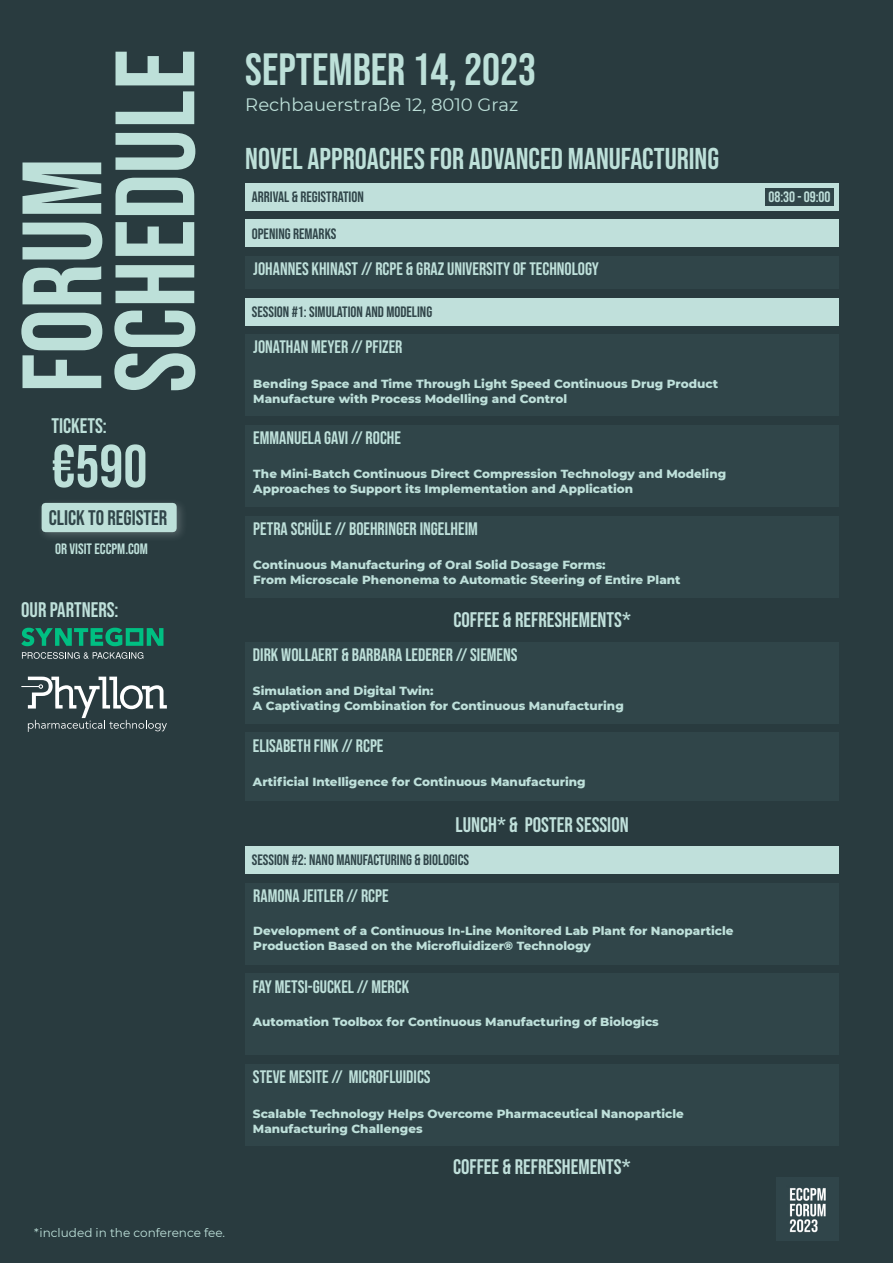
<style>
.page{position:relative;width:893px;height:1263px;background:#fff}
.page>*{position:absolute;margin:0;border:0;box-sizing:border-box;transform-origin:0 0}
.t1{font:112.5px/93px "Bebas Neue";color:#bde0d9}
.t2{font:60px "Bebas Neue";color:#bde0d9}
.t3{font:45px "Bebas Neue";color:#bde0d9}
.t4{font:30px "Bebas Neue";color:#bde0d9}
.t5{font:21px "Bebas Neue";color:#c0e0db}
.t6{font:21px "Bebas Neue";color:#304549}
.t7{font:21px "Bebas Neue";color:#bee0da}
.t8{font:21px "Bebas Neue";color:#bde0d9}
.t9{font:18px "Bebas Neue";color:#bee0da}
.t10{font:18px "Montserrat";color:#bde0d9}
.t11{font:15px "Bebas Neue";color:#304549}
.t12{font:15px "Bebas Neue";color:#bee0da}
.t13{font:15px "Bebas Neue";color:#c0e0db}
.t14{font:800 12px/15px "Montserrat";color:#bee0da}
.t15{font:12px "Montserrat";color:#bde0d9}
</style>
<div class="page">
<div style="left:1px;top:0;width:892px;height:1263px;background:#293b3f"></div>
<div style="left:36px;top:498px;width:152px;height:45px;background:#fff;opacity:.2"></div>
<div style="left:42px;top:503px;width:135px;height:29px;background:#bde0d9"></div>
<div style="left:245px;top:183px;width:594px;height:27px;background:#c0e0db"></div>
<div style="left:765px;top:188px;width:69px;height:18px;background:#304549"></div>
<div style="left:245px;top:298px;width:594px;height:27px;background:#c0e0db"></div>
<div style="left:245px;top:425px;width:594px;height:82px;background:#304549"></div>
<div style="left:245px;top:334px;width:594px;height:82px;background:#304549"></div>
<div style="left:245px;top:256px;width:594px;height:33px;background:#304549"></div>
<div style="left:245px;top:516px;width:594px;height:82px;background:#304549"></div>
<div style="left:245px;top:642px;width:594px;height:81px;background:#304549"></div>
<div style="left:245px;top:733px;width:594px;height:68px;background:#304549"></div>
<img style="left:776px;top:1177px;width:63px;height:64px">
<div style="left:245px;top:220px;width:594px;height:27px;background:#c0e0db"></div>
<div style="left:245px;top:846px;width:594px;height:27px;background:#c0e0db"></div>
<div style="left:245px;top:883px;width:594px;height:81px;background:#304549"></div>
<div style="left:245px;top:1064px;width:594px;height:82px;background:#304549"></div>
<svg style="left:21px;top:627px;width:142px;height:19px"></svg>
<svg style="left:22px;top:652px;width:121px;height:7px"></svg>
<svg style="left:21px;top:677px;width:146px;height:55px"></svg>
<div style="left:245px;top:974px;width:594px;height:81px;background:#304549"></div>
<h1 class="t1" style="left:15px;top:393px;width:345px;rotate:-90deg">FORUM<br>SCHEDULE</h1>
<h3 class="t8" style="left:51px;top:414px;width:57px">TICKETS:</h3>
<h2 class="t2" style="left:51px;top:432px;width:97px">€590</h2>
<h3 class="t6" style="left:49px;top:506px;width:120px">CLICK TO REGISTER</h3>
<p class="t12" style="left:55px;top:540px;width:94px">OR VISIT ECCPM.COM</p>
<h3 class="t7" style="left:21px;top:598px;width:99px">OUR PARTNERS:</h3>
<p class="t15" style="left:34px;top:1225px;width:193px">*included in the conference fee.</p>
<h3 class="t3" style="left:245px;top:44px;width:292px">SEPTEMBER 14, 2023</h3>
<h3 class="t10" style="left:245px;top:92px;width:275px">Rechbauerstraße 12, 8010 Graz</h3>
<h3 class="t4" style="left:245px;top:142px;width:475px">NOVEL APPROACHES FOR ADVANCED MANUFACTURING</h3>
<p class="t11" style="left:252px;top:188px;width:113px">ARRIVAL &amp; REGISTRATION</p>
<p class="t13" style="left:768px;top:188px;width:64px">08:30 - 09:00</p>
<p class="t11" style="left:252px;top:225px;width:86px">OPENING REMARKS</p>
<h3 class="t9" style="left:253px;top:259px;width:347px">JOHANNES KHINAST // RCPE &amp; GRAZ UNIVERSITY OF TECHNOLOGY</h3>
<p class="t11" style="left:252px;top:303px;width:182px">SESSION #1: SIMULATION AND MODELING</p>
<h3 class="t9" style="left:253px;top:337px;width:151px">JONATHAN MEYER // PFIZER</h3>
<p class="t14" style="left:253px;top:375px;width:466px">Bending Space and Time Through Light Speed Continuous Drug Product<br>Manufacture with Process Modelling and Control</p>
<h3 class="t9" style="left:253px;top:428px;width:149px">EMMANUELA GAVI // ROCHE</h3>
<p class="t14" style="left:253px;top:466px;width:474px">The Mini-Batch Continuous Direct Compression Technology and Modeling<br>Approaches to Support its Implementation and Application</p>
<h3 class="t9" style="left:253px;top:518px;width:226px">PETRA SCHÜLE // BOEHRINGER INGELHEIM</h3>
<p class="t14" style="left:253px;top:557px;width:429px">Continuous Manufacturing of Oral Solid Dosage Forms:<br>From Microscale Phenonema to Automatic Steering of Entire Plant</p>
<h3 class="t5" style="left:453px;top:608px;width:179px">COFFEE &amp; REFRESHEMENTS*</h3>
<h3 class="t9" style="left:253px;top:644px;width:266px">DIRK WOLLAERT &amp; BARBARA LEDERER // SIEMENS</h3>
<p class="t14" style="left:253px;top:683px;width:372px">Simulation and Digital Twin:<br>A Captivating Combination for Continuous Manufacturing</p>
<h3 class="t9" style="left:253px;top:735px;width:132px">ELISABETH FINK // RCPE</h3>
<p class="t14" style="left:253px;top:773px;width:334px">Artificial Intelligence for Continuous Manufacturing</p>
<h3 class="t5" style="left:456px;top:813px;width:175px">LUNCH* &amp; POSTER SESSION</h3>
<p class="t11" style="left:252px;top:851px;width:219px">SESSION #2: NANO MANUFACTURING &amp; BIOLOGICS</p>
<h3 class="t9" style="left:253px;top:886px;width:137px">RAMONA JEITLER // RCPE</h3>
<p class="t14" style="left:253px;top:923px;width:482px">Development of a Continuous In-Line Monitored Lab Plant for Nanoparticle<br>Production Based on the Microfluidizer® Technology</p>
<h3 class="t9" style="left:253px;top:976px;width:158px">FAY METSI-GUCKEL // MERCK</h3>
<p class="t14" style="left:253px;top:1013px;width:407px">Automation Toolbox for Continuous Manufacturing of Biologics</p>
<h3 class="t9" style="left:253px;top:1067px;width:179px">STEVE MESITE // MICROFLUIDICS</h3>
<p class="t14" style="left:253px;top:1105px;width:432px">Scalable Technology Helps Overcome Pharmaceutical Nanoparticle<br>Manufacturing Challenges</p>
<h3 class="t5" style="left:453px;top:1155px;width:179px">COFFEE &amp; REFRESHEMENTS*</h3>
</div>
